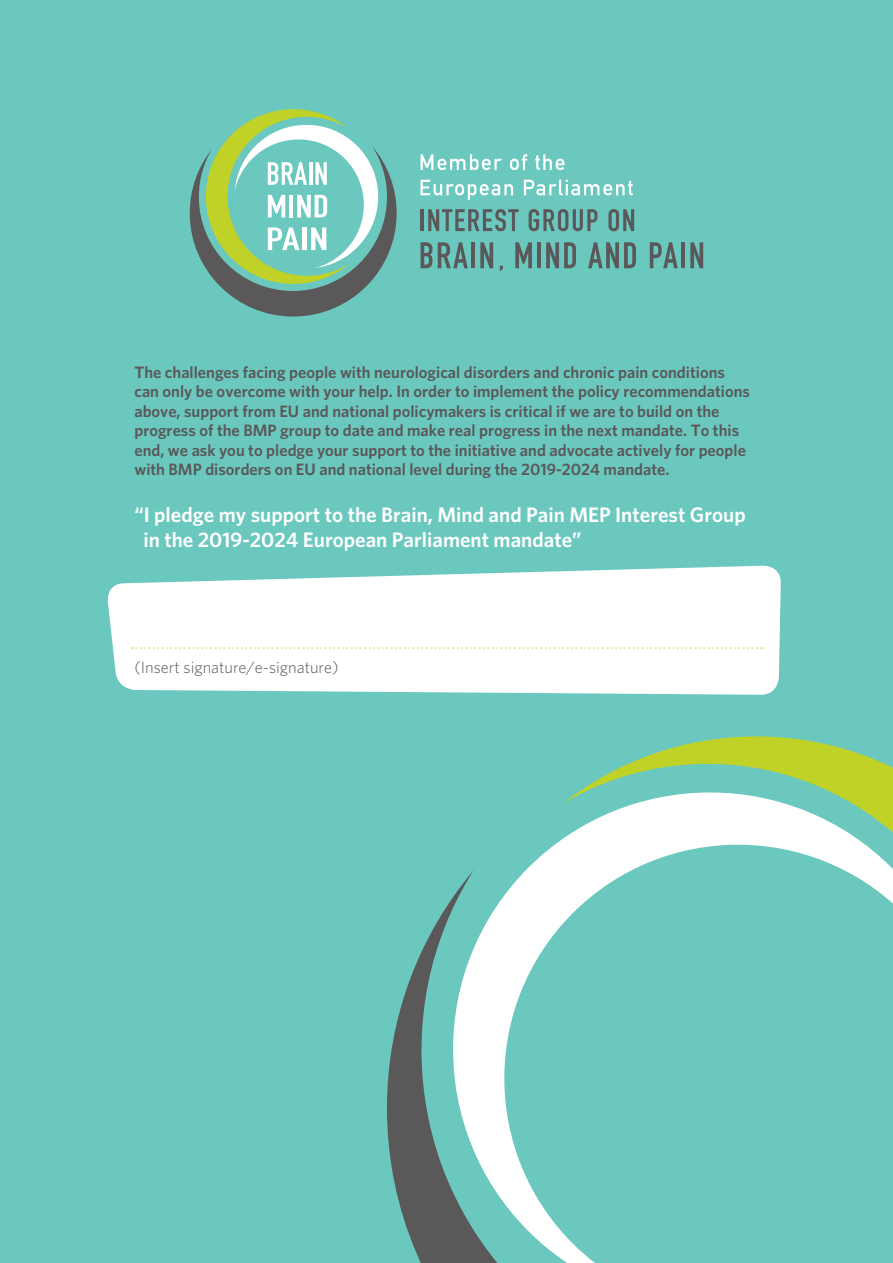
<style>
.page{position:relative;width:893px;height:1263px;background:#6bc8be}
.page>*{position:absolute;margin:0;border:0;box-sizing:border-box;transform-origin:0 0}
.t1{font:600 21px/25.5px "Whitney HTF";color:#fff}
.t2{font:600 16.5px/19.5px "Whitney HTF";color:#5a5859}
.t3{font:300 16.5px "Whitney HTF";color:#5a5859}
</style>
<div class="page">
<svg style="left:107px;top:565px;width:674px;height:130px;fill:#fff"></svg>
<svg style="left:387px;top:939px;width:41px;height:324px;fill:#5a5859"></svg>
<svg style="left:622px;top:736px;width:269px;height:31px;fill:#c0d128"></svg>
<svg style="left:428px;top:767px;width:465px;height:496px"></svg>
<svg style="left:190px;top:109px;width:207px;height:208px"></svg>
<svg style="left:500px;top:266px;width:3px;height:5px"></svg>
<hr style="left:421px;top:209px;width:3px;height:22px;background:#5a5859">
<svg style="left:428px;top:209px;width:91px;height:22px"></svg>
<svg style="left:529px;top:209px;width:69px;height:22px"></svg>
<svg style="left:608px;top:209px;width:26px;height:22px"></svg>
<svg style="left:421px;top:242px;width:11px;height:26px"></svg>
<svg style="left:438px;top:242px;width:30px;height:26px"></svg>
<hr style="left:471px;top:242px;width:4px;height:26px;background:#5a5859">
<svg style="left:480px;top:242px;width:13px;height:26px"></svg>
<svg style="left:515px;top:242px;width:17px;height:26px"></svg>
<hr style="left:537px;top:242px;width:4px;height:26px;background:#5a5859">
<svg style="left:546px;top:242px;width:30px;height:26px"></svg>
<svg style="left:588px;top:242px;width:48px;height:26px"></svg>
<svg style="left:650px;top:242px;width:28px;height:26px"></svg>
<hr style="left:681px;top:242px;width:4px;height:26px;background:#5a5859">
<svg style="left:690px;top:242px;width:13px;height:26px"></svg>
<svg style="left:421px;top:154px;width:81px;height:16px"></svg>
<svg style="left:510px;top:154px;width:17px;height:16px"></svg>
<svg style="left:535px;top:154px;width:29px;height:16px"></svg>
<svg style="left:420px;top:180px;width:93px;height:20px"></svg>
<svg style="left:524px;top:180px;width:109px;height:15px"></svg>
<svg style="left:132px;top:647px;width:630px;height:2px"></svg>
<p class="t2" style="left:134px;top:362px;width:617px">The challenges facing people with neurological disorders and chronic pain conditions can only be overcome with your help. In order to implement the policy recommendations above, support from EU and national policymakers is critical if we are to build on the progress of the BMP group to date and make real progress in the next mandate. To this end, we ask you to pledge your support to the initiative and advocate actively for people with BMP disorders on EU and national level during the 2019-2024 mandate.</p>
<p class="t1" style="left:143px;top:501px;width:604px;text-indent:-9px">“I pledge my support to the Brain, Mind and Pain MEP Interest Group in the 2019-2024 European Parliament mandate”</p>
<p class="t3" style="left:134px;top:658px;width:206px">(Insert signature/e-signature)</p>
</div>
